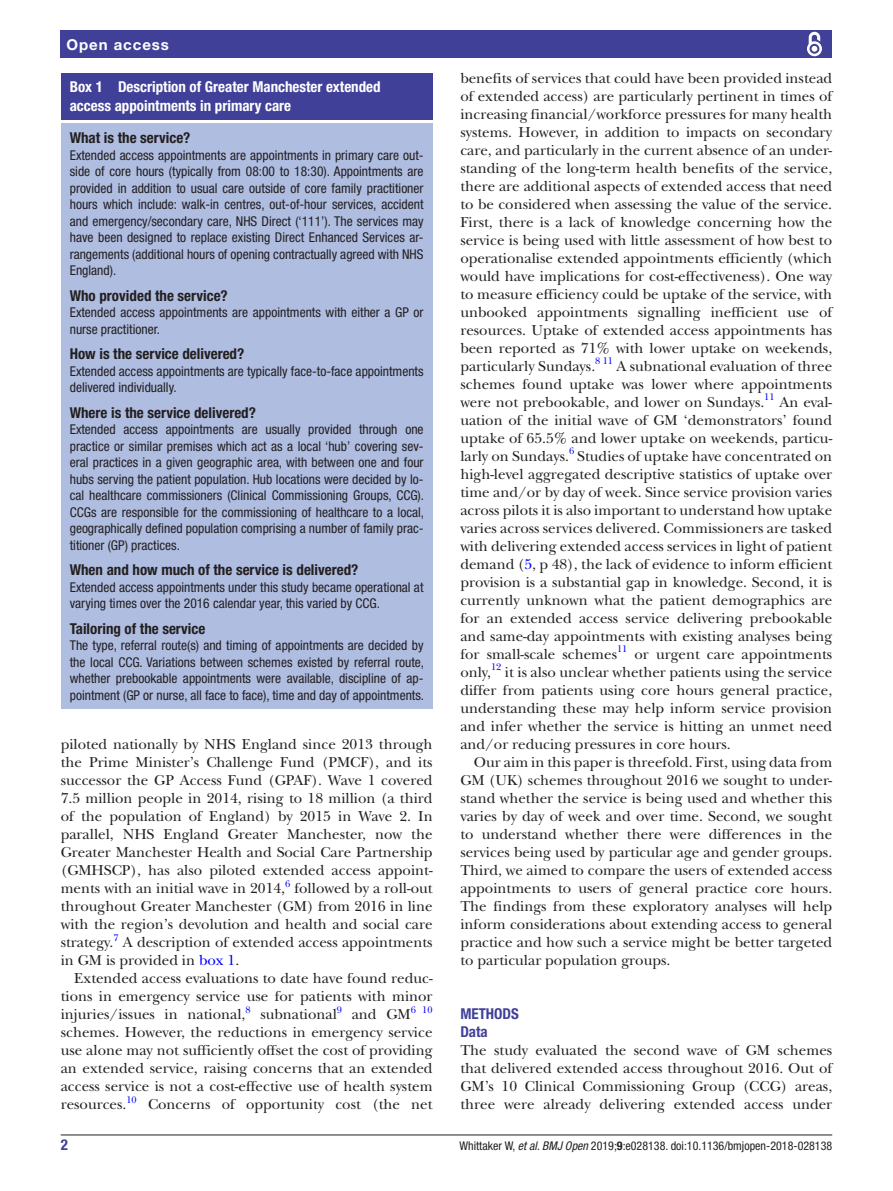
<style>
.page{position:relative;width:893px;height:1191px;background:#fff}
.page>*{position:absolute;margin:0;border:0;box-sizing:border-box;transform-origin:0 0}
.t1{font:15px/18px "New Baskerville";color:#231f20;text-align:justify}
.t2{font:700 condensed 15px "Helvetica Neue LT Std";color:#231f20}
.t3{font:700 condensed 15px/18px "Helvetica Neue LT Std";color:#fff}
.t4{font:700 condensed 15px/18px "Helvetica Neue LT Std";color:#414099}
.t5{font:700 15px "Helvetica Neue LT Std";letter-spacing:.065em;color:#fff}
.t6{font:condensed 13.5px/16.5px "Helvetica Neue LT Std";color:#231f20;text-align:justify}
.t7{font:condensed 12px "Helvetica Neue LT Std";color:#231f20}
.t8{font:9.9px "New Baskerville";color:#00f}
.s1{color:#00f}
.s2{font-style:italic}
.s3{font-weight:700}
</style>
<div class="page">
<hr style="left:61px;top:1134px;width:771px;height:1px;background:#231f20">
<div style="left:61px;top:31px;width:771px;height:27px;background:#414099"></div>
<svg style="left:807px;top:31px;width:15px;height:26px"></svg>
<div style="left:61px;top:73px;width:372px;height:46px;background:#414099"></div>
<div style="left:61px;top:124px;width:372px;height:585px;background:#afbde1"></div>
<p class="t5" style="left:66px;top:35px;width:104px">Open access</p>
<p class="t3" style="left:70px;top:78px;width:312px">Box 1 Description of Greater Manchester extended access appointments in primary care</p>
<p class="t2" style="left:70px;top:129px;width:122px">What is the service?</p>
<p class="t6" style="left:70px;top:147px;width:355px">Extended access appointments are appointments in primary care out&shy;side of core hours (typically from 08:00 to 18:30). Appointments are provided in addition to usual care outside of core family practitioner hours which include: walk-in centres, out-of-hour services, accident and emergency/secondary care, NHS Direct (‘111’). The services may have been designed to replace existing Direct Enhanced Services ar&shy;rangements (additional hours of opening contractually agreed with NHS England).</p>
<p class="t2" style="left:70px;top:286px;width:160px">Who provided the service?</p>
<p class="t6" style="left:70px;top:304px;width:355px">Extended access appointments are appointments with either a GP or nurse practitioner.</p>
<p class="t2" style="left:70px;top:345px;width:176px">How is the service delivered?</p>
<p class="t6" style="left:70px;top:363px;width:355px">Extended access appointments are typically face-to-face appointments delivered individually.</p>
<p class="t2" style="left:70px;top:403px;width:188px">Where is the service delivered?</p>
<p class="t6" style="left:70px;top:421px;width:356px">Extended access appointments are usually provided through one practice or similar premises which act as a local ‘hub’ covering sev&shy;eral practices in a given geographic area, with between one and four hubs serving the patient population. Hub locations were decided by lo&shy;cal healthcare commissioners (Clinical Commissioning Groups, CCG).<br>CCGs are responsible for the commissioning of healthcare to a local, geographically defined population comprising a number of family prac&shy;titioner (GP) practices.</p>
<p class="t2" style="left:70px;top:561px;width:290px">When and how much of the service is delivered?</p>
<p class="t6" style="left:70px;top:579px;width:355px">Extended access appointments under this study became operational at varying times over the 2016 calendar year, this varied by CCG.</p>
<p class="t2" style="left:70px;top:619px;width:137px">Tailoring of the service</p>
<p class="t6" style="left:70px;top:637px;width:356px">The type, referral route(s) and timing of appointments are decided by the local CCG. Variations between schemes existed by referral route, whether prebookable appointments were available, discipline of ap&shy;pointment (GP or nurse, all face to face), time and day of appointments.</p>
<p class="t1" style="left:61px;top:735px;width:373px">piloted nationally by NHS England since 2013 through the Prime Minister’s Challenge Fund (PMCF), and its successor the GP Access Fund (GPAF). Wave 1 covered 7.5 million people in 2014, rising to 18 million (a third of the population of England) by 2015 in Wave 2. In parallel, NHS England Greater Manchester, now the Greater Manchester Health and Social Care Partnership (GMHSCP), has also piloted extended access appoint&shy;ments with an initial wave in 2014,</p>
<p class="t8" style="left:285px;top:877px;width:7px">6</p>
<p class="t1" style="left:61px;top:879px;width:373px;text-indent:234px">followed by a roll-out throughout Greater Manchester (GM) from 2016 in line with the region’s devolution and health and social care strategy.</p>
<p class="t8" style="left:113px;top:931px;width:7px">7</p>
<p class="t1" style="left:61px;top:933px;width:373px;text-indent:62px">A description of extended access appointments in GM is provided in <span class="s1">box 1</span>.</p>
<p class="t1" style="left:61px;top:969px;width:373px;text-indent:14px">Extended access evaluations to date have found reduc&shy;tions in emergency service use for patients with minor injuries/issues in national,</p>
<p class="t8" style="left:245px;top:1003px;width:7px">8</p>
<p class="t1" style="left:260px;top:1005px;width:78px">subnational</p>
<p class="t8" style="left:337px;top:1003px;width:7px">9</p>
<p class="t1" style="left:352px;top:1005px;width:60px">and GM</p>
<p class="t8" style="left:411px;top:1003px;width:23px">6 10</p>
<p class="t1" style="left:61px;top:1023px;width:373px">schemes. However, the reductions in emergency service use alone may not sufficiently offset the cost of providing an extended service, raising concerns that an extended access service is not a cost-effective use of health system resources.</p>
<p class="t8" style="left:126px;top:1093px;width:12px">10</p>
<p class="t1" style="left:148px;top:1095px;width:286px">Concerns of opportunity cost (the net</p>
<p class="t1" style="left:460px;top:69px;width:373px">benefits of services that could have been provided instead of extended access) are particularly pertinent in times of increasing financial/workforce pressures for many health systems. However, in addition to impacts on secondary care, and particularly in the current absence of an under&shy;standing of the long-term health benefits of the service, there are additional aspects of extended access that need to be considered when assessing the value of the service.<br>First, there is a lack of knowledge concerning how the service is being used with little assessment of how best to operationalise extended appointments efficiently (which would have implications for cost-effectiveness). One way to measure efficiency could be uptake of the service, with unbooked appointments signalling inefficient use of resources. Uptake of extended access appointments has been reported as 71% with lower uptake on weekends, particularly Sundays.<sup>8</sup> <sup>11</sup> A subnational evaluation of three schemes found uptake was lower where appointments were not prebookable, and lower on Sundays.</p>
<p class="t8" style="left:764px;top:391px;width:12px">11</p>
<p class="t1" style="left:460px;top:393px;width:373px;text-indent:319px">An eval&shy;uation of the initial wave of GM ‘demonstrators’ found uptake of 65.5% and lower uptake on weekends, particu&shy;larly on Sundays.<sup>6</sup> Studies of uptake have concentrated on high-level aggregated descriptive statistics of uptake over time and/or by day of week. Since service provision varies across pilots it is also important to understand how uptake varies across services delivered. Commissioners are tasked with delivering extended access services in light of patient demand (<span class="s1">5</span>, p 48), the lack of evidence to inform efficient provision is a substantial gap in knowledge. Second, it is currently unknown what the patient demographics are for an extended access service delivering prebookable and same-day appointments with existing analyses being for small-scale schemes<sup>11</sup></p>
<p class="t1" style="left:634px;top:645px;width:199px">or urgent care appointments</p>
<p class="t1" style="left:460px;top:663px;width:32px">only,</p>
<p class="t8" style="left:491px;top:661px;width:12px">12</p>
<p class="t1" style="left:460px;top:663px;width:373px;text-indent:45px">it is also unclear whether patients using the service differ from patients using core hours general practice, understanding these may help inform service provision and infer whether the service is hitting an unmet need and/or reducing pressures in core hours.</p>
<p class="t1" style="left:460px;top:753px;width:373px;text-indent:14px">Our aim in this paper is threefold. First, using data from GM (UK) schemes throughout 2016 we sought to under&shy;stand whether the service is being used and whether this varies by day of week and over time. Second, we sought to understand whether there were differences in the services being used by particular age and gender groups.<br>Third, we aimed to compare the users of extended access appointments to users of general practice core hours.<br>The findings from these exploratory analyses will help inform considerations about extending access to general practice and how such a service might be better targeted to particular population groups.</p>
<p class="t4" style="left:460px;top:1004px;width:35px">Methods<br>Data</p>
<p class="t1" style="left:460px;top:1041px;width:373px">The study evaluated the second wave of GM schemes that delivered extended access throughout 2016. Out of GM’s 10 Clinical Commissioning Group (CCG) areas, three were already delivering extended access under</p>
<p class="t4" style="left:61px;top:1135px;width:9px">2</p>
<p class="t7" style="left:459px;top:1138px;width:374px">Whittaker W, <span class="s2">et al</span>. <span class="s2">BMJ Open</span> 2019;<span class="s3">9</span>:e028138. doi:10.1136/bmjopen-2018-028138</p>
</div>
